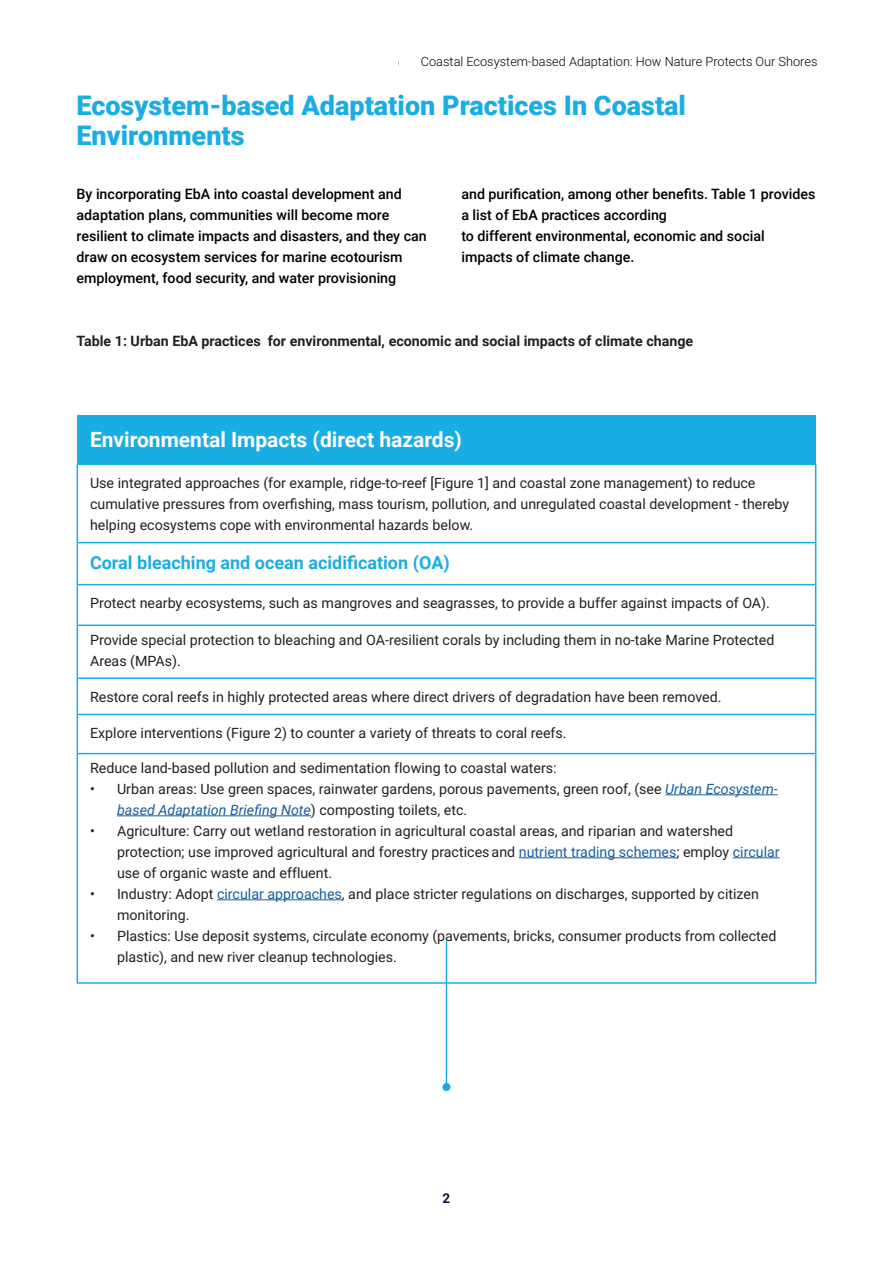
<style>
.page{position:relative;width:893px;height:1263px;background:#fff}
.page>*{position:absolute;margin:0;border:0;box-sizing:border-box;transform-origin:0 0}
.Paragraph_Style_1{font:900 27px/30px "Roboto";color:#1aade4}
.White_Body_text{font:700 21px "Roboto";color:#fff}
.Body_Text{font:700 18px "Roboto";color:#1aade4}
.Body_Text-2{font:14.25px/21px "Roboto";color:#231f20}
.Mini_Main_title_whit{font:500 14.25px/21px "Roboto";color:#000001}
.Body_Text-3{font:700 14.25px "Roboto";color:#231f20}
.t1{font:13.5px "Roboto";color:#051937}
.t2{font:700 13.5px "Roboto";color:#051937}
.Briefing_note_number{font:300 12.75px "Roboto";color:#000}
.s1{font-style:italic;color:#175d9e}
.s2{color:#175d9e}
</style>
<div class="page">
<div style="left:77px;top:415px;width:739px;height:49px;background:#1aade4"></div>
<hr style="left:77px;top:464px;width:1px;height:78px;background:#1aade4">
<hr style="left:815px;top:464px;width:1px;height:78px;background:#1aade4">
<hr style="left:77px;top:542px;width:739px;height:1px;background:#1aade4">
<hr style="left:77px;top:543px;width:1px;height:41px;background:#1aade4">
<hr style="left:815px;top:543px;width:1px;height:41px;background:#1aade4">
<hr style="left:77px;top:584px;width:739px;height:1px;background:#1aade4">
<hr style="left:77px;top:585px;width:1px;height:39px;background:#1aade4">
<hr style="left:815px;top:585px;width:1px;height:39px;background:#1aade4">
<hr style="left:77px;top:624px;width:739px;height:2px;background:#1aade4">
<hr style="left:77px;top:626px;width:1px;height:51px;background:#1aade4">
<hr style="left:815px;top:626px;width:1px;height:51px;background:#1aade4">
<hr style="left:77px;top:677px;width:739px;height:2px;background:#1aade4">
<hr style="left:77px;top:679px;width:1px;height:35px;background:#1aade4">
<hr style="left:815px;top:679px;width:1px;height:35px;background:#1aade4">
<hr style="left:77px;top:714px;width:739px;height:1px;background:#1aade4">
<hr style="left:77px;top:715px;width:1px;height:38px;background:#1aade4">
<hr style="left:815px;top:715px;width:1px;height:38px;background:#1aade4">
<hr style="left:77px;top:753px;width:739px;height:1px;background:#1aade4">
<hr style="left:77px;top:754px;width:1px;height:228px;background:#1aade4">
<hr style="left:815px;top:754px;width:1px;height:228px;background:#1aade4">
<hr style="left:77px;top:982px;width:739px;height:2px;background:#1aade4">
<hr style="left:665px;top:794px;width:113px;height:1px;background:#175d9e">
<hr style="left:117px;top:815px;width:194px;height:1px;background:#175d9e">
<hr style="left:519px;top:857px;width:157px;height:1px;background:#175d9e">
<hr style="left:733px;top:857px;width:47px;height:1px;background:#175d9e">
<hr style="left:217px;top:899px;width:125px;height:1px;background:#175d9e">
<hr style="left:446px;top:941px;width:1px;height:144px;background:#1aace3">
<div style="left:442px;top:1083px;width:8px;height:8px;background:#1aace3;border-radius:50%"></div>
<p class="Briefing_note_number" style="left:421px;top:52px;width:398px">Coastal Ecosystem-based Adaptation: How Nature Protects Our Shores</p>
<p class="t1" style="left:398px;top:53px;width:420px">Coastal Ecosystem-based Adaptation: how nature protects our shores</p>
<p class="Paragraph_Style_1" style="left:77px;top:89px;width:611px">Ecosystem-based Adaptation Practices In Coastal<br>Environments</p>
<p class="Mini_Main_title_whit" style="left:77px;top:182px;width:352px">By incorporating EbA into coastal development and adaptation plans, communities will become more resilient to climate impacts and disasters, and they can draw on ecosystem services for marine ecotourism employment, food security, and water provisioning</p>
<p class="Mini_Main_title_whit" style="left:461px;top:182px;width:356px">and purification, among other benefits. Table 1 provides a list of EbA practices according<br>to different environmental, economic and social impacts of climate change.</p>
<p class="Body_Text-3" style="left:77px;top:330px;width:618px">Table 1: Urban EbA practices for environmental, economic and social impacts of climate change</p>
<p class="White_Body_text" style="left:90px;top:425px;width:373px">Environmental Impacts (direct hazards)</p>
<p class="Body_Text-2" style="left:90px;top:472px;width:701px">Use integrated approaches (for example, ridge-to-reef [Figure 1] and coastal zone management) to reduce cumulative pressures from overfishing, mass tourism, pollution, and unregulated coastal development - thereby helping ecosystems cope with environmental hazards below.</p>
<p class="Body_Text" style="left:90px;top:550px;width:361px">Coral bleaching and ocean acidification (OA)</p>
<p class="Body_Text-2" style="left:90px;top:592px;width:681px">Protect nearby ecosystems, such as mangroves and seagrasses, to provide a buffer against impacts of OA).</p>
<p class="Body_Text-2" style="left:90px;top:628px;width:686px">Provide special protection to bleaching and OA-resilient corals by including them in no-take Marine Protected<br>Areas (MPAs).</p>
<p class="Body_Text-2" style="left:90px;top:686px;width:633px">Restore coral reefs in highly protected areas where direct drivers of degradation have been removed.</p>
<p class="Body_Text-2" style="left:90px;top:722px;width:478px">Explore interventions (Figure 2) to counter a variety of threats to coral reefs.</p>
<p class="Body_Text-2" style="left:90px;top:757px;width:468px">Reduce land-based pollution and sedimentation flowing to coastal waters:</p>
<p class="Body_Text-2" style="left:117px;top:778px;width:662px;text-indent:-27px">• Urban areas: Use green spaces, rainwater gardens, porous pavements, green roof, (see <span class="s1">Urban Ecosystem&shy;based Adaptation Briefing Note</span>) composting toilets, etc.</p>
<p class="Body_Text-2" style="left:117px;top:820px;width:664px;text-indent:-27px">• Agriculture: Carry out wetland restoration in agricultural coastal areas, and riparian and watershed protection; use improved agricultural and forestry practices and <span class="s2">nutrient trading schemes</span>; employ <span class="s2">circular </span>use of organic waste and effluent.</p>
<p class="Body_Text-2" style="left:117px;top:883px;width:643px;text-indent:-27px">• Industry: Adopt <span class="s2">circular approaches</span>, and place stricter regulations on discharges, supported by citizen monitoring.</p>
<p class="Body_Text-2" style="left:117px;top:925px;width:661px;text-indent:-27px">• Plastics: Use deposit systems, circulate economy (pavements, bricks, consumer products from collected plastic), and new river cleanup technologies.</p>
<p class="t2" style="left:443px;top:1189px;width:9px">2</p>
</div>
